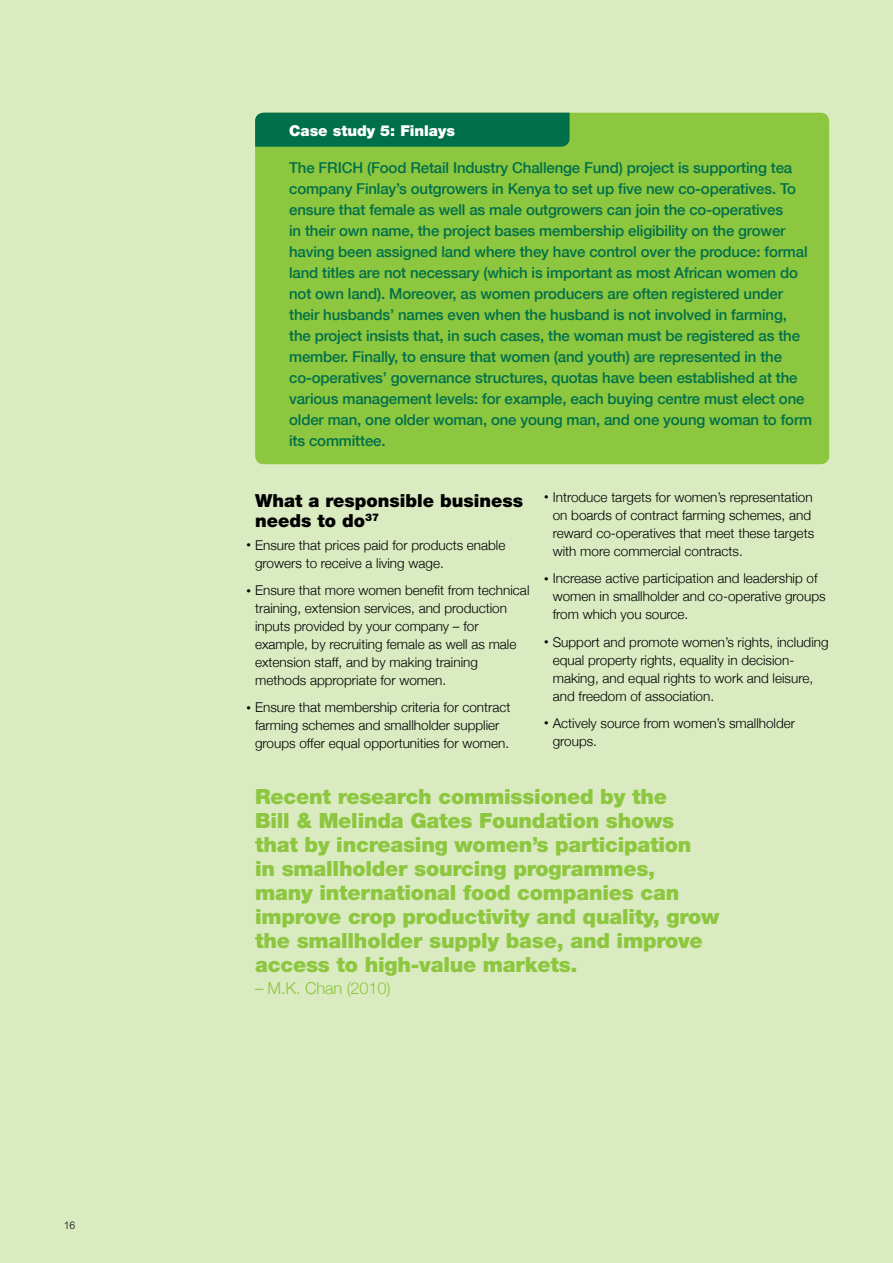
<style>
.page{position:relative;width:893px;height:1263px;background:#daebc1}
.page>*{position:absolute;margin:0;border:0;box-sizing:border-box;transform-origin:0 0}
.t1{font:900 21px/24px "Helvetica Neue CE";letter-spacing:-.01em;color:#8dc63f}
.t2{font:900 18px/19.5px "Helvetica Neue CE";color:#000}
.t3{font:300 16.5px "Helvetica Neue";letter-spacing:-.01em;color:#8dc63f}
.t4{font:500 15px/21px "Helvetica Neue";letter-spacing:-.01em;color:#00704a}
.t5{font:900 15px "Helvetica Neue CE";color:#fff}
.t6{font:300 13.5px/18px "Helvetica Neue";color:#000}
.t7{font:300 10.5px "Arial";color:#000}
.s1{font-size:9px}
</style>
<div class="page">
<div style="left:255px;top:113px;width:574px;height:351px;background:#8dc63f;border-radius:9px"></div>
<div style="left:255px;top:113px;width:315px;height:34px;background:#00704a"></div>
<p class="t7" style="left:64px;top:1219px;width:13px">16</p>
<p class="t5" style="left:289px;top:121px;width:167px">Case study 5: Finlays</p>
<p class="t4" style="left:289px;top:157px;width:524px">The FRICH (Food Retail Industry Challenge Fund) project is supporting tea company Finlay’s outgrowers in Kenya to set up five new co-operatives. To ensure that female as well as male outgrowers can join the co-operatives<br>in their own name, the project bases membership eligibility on the grower having been assigned land where they have control over the produce: formal land titles are not necessary (which is important as most African women do not own land). Moreover, as women producers are often registered under their husbands’ names even when the husband is not involved in farming, the project insists that, in such cases, the woman must be registered as the member. Finally, to ensure that women (and youth) are represented in the co-operatives’ governance structures, quotas have been established at the various management levels: for example, each buying centre must elect one older man, one older woman, one young man, and one young woman to form its committee.</p>
<h2 class="t2" style="left:255px;top:491px;width:270px">What a responsible business needs to do<sup>37</sup></h2>
<p class="t6" style="left:255px;top:536px;width:252px;text-indent:-9px"><span class="s1">•</span> Ensure that prices paid for products enable growers to receive a living wage.</p>
<p class="t6" style="left:255px;top:581px;width:276px;text-indent:-9px"><span class="s1">•</span> Ensure that more women benefit from technical training, extension services, and production inputs provided by your company – for example, by recruiting female as well as male extension staff, and by making training methods appropriate for women.</p>
<p class="t6" style="left:247px;top:698px;width:265px;text-align:center"><span class="s1">•</span> Ensure that membership criteria for contract farming schemes and smallholder supplier groups offer equal opportunities for women.</p>
<p class="t6" style="left:553px;top:488px;width:263px;text-indent:-9px"><span class="s1">•</span> Introduce targets for women’s representation on boards of contract farming schemes, and reward co-operatives that meet these targets with more commercial contracts.</p>
<p class="t6" style="left:553px;top:569px;width:274px;text-indent:-9px"><span class="s1">•</span> Increase active participation and leadership of women in smallholder and co-operative groups from which you source.</p>
<p class="t6" style="left:553px;top:632px;width:277px;text-indent:-9px"><span class="s1">•</span> Support and promote women’s rights, including equal property rights, equality in decision&shy;making, and equal rights to work and leisure, and freedom of association.</p>
<p class="t6" style="left:553px;top:714px;width:244px;text-indent:-9px"><span class="s1">•</span> Actively source from women’s smallholder groups.</p>
<p class="t1" style="left:255px;top:784px;width:466px">Recent research commissioned by the<br>Bill &amp; Melinda Gates Foundation shows that by increasing women’s participation<br>in smallholder sourcing programmes,<br>many international food companies can improve crop productivity and quality, grow the smallholder supply base, and improve access to high-value markets.</p>
<p class="t3" style="left:255px;top:978px;width:137px">– M.K. Chan (2010)</p>
</div>
